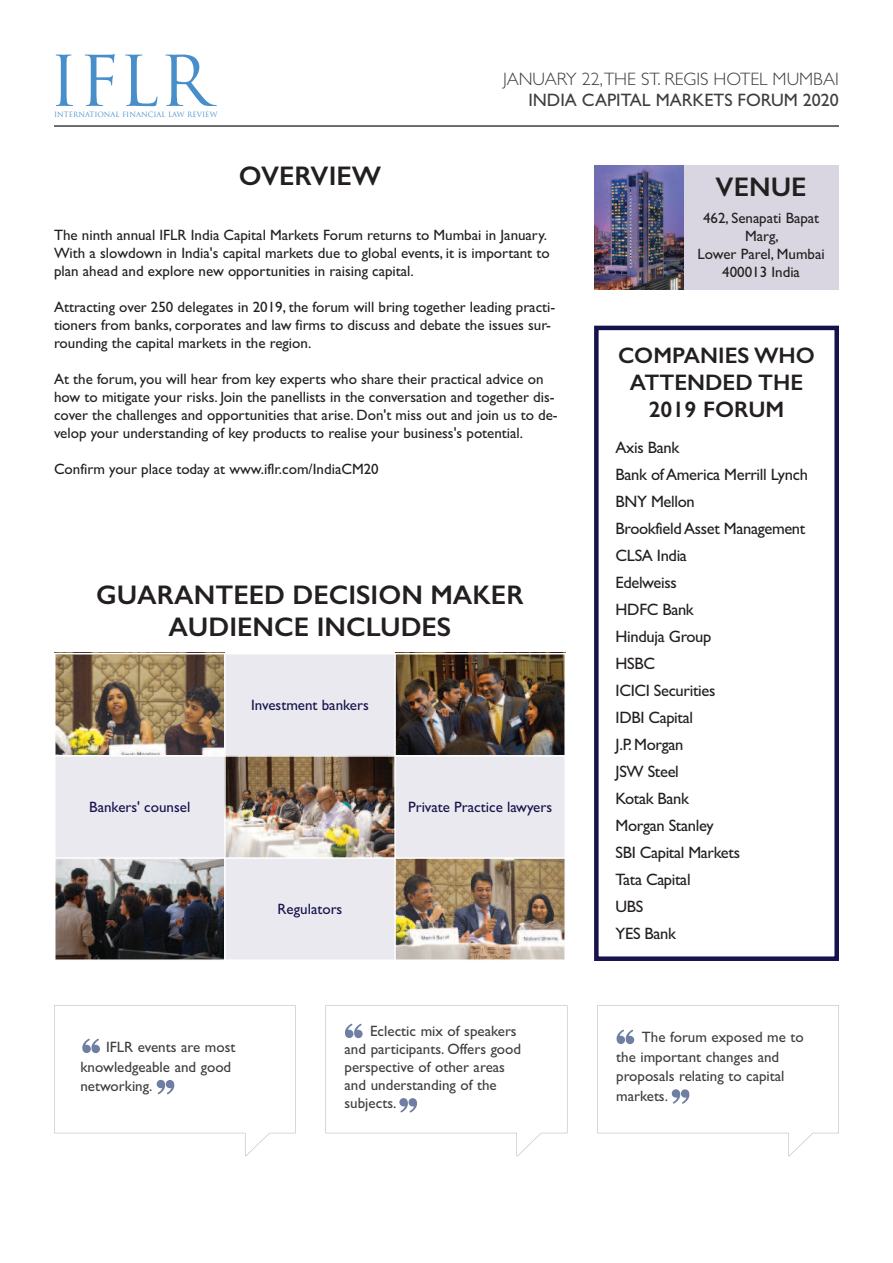
<style>
.page{position:relative;width:893px;height:1263px;background:#fff}
.page>*{position:absolute;margin:0;border:0;box-sizing:border-box;transform-origin:0 0}
.t1{font:600 27px/32.4px "Gill Sans";color:#231f20;text-align:center}
.t2{font:600 22.5px/27px "Gill Sans";color:#231f20;text-align:center}
.t3{font:300 18px "Gill Sans";color:#3e3e3f}
.t4{font:18px "Gill Sans";color:#3e3e3f}
.t5{font:16.5px/27px "Gill Sans";letter-spacing:-.02em;color:#231f20}
.t6{font:15px/18px "Gill Sans";color:#231f20}
.t7{font:15px/19.5px "Gill Sans";color:#3e3e3f}
.t8{font:15px "Gill Sans";color:#16124c}
.t9{font:7.05px "Trajan";color:#488eca}
</style>
<div class="page">
<hr style="left:54px;top:125px;width:785px;height:2px;background:#3e3e3f">
<div style="left:594px;top:326px;width:245px;height:635px;border:4px solid #16124c"></div>
<img style="left:56px;top:654px;width:168px;height:101px">
<div style="left:225px;top:653px;width:170px;height:103px;background:#e9e9ef"></div>
<img style="left:396px;top:654px;width:168px;height:101px">
<div style="left:54px;top:756px;width:171px;height:102px;background:#e9e9ef"></div>
<img style="left:226px;top:757px;width:168px;height:100px">
<div style="left:395px;top:756px;width:171px;height:102px;background:#e9e9ef"></div>
<img style="left:56px;top:859px;width:168px;height:100px">
<div style="left:225px;top:858px;width:170px;height:103px;background:#e9e9ef"></div>
<img style="left:396px;top:859px;width:168px;height:100px">
<hr style="left:54px;top:653px;width:2px;height:308px;background:#fff">
<hr style="left:224px;top:653px;width:2px;height:308px;background:#fff">
<hr style="left:394px;top:653px;width:2px;height:308px;background:#fff">
<hr style="left:564px;top:653px;width:2px;height:308px;background:#fff">
<hr style="left:54px;top:653px;width:512px;height:1px;background:#fff">
<hr style="left:54px;top:755px;width:512px;height:2px;background:#fff">
<hr style="left:54px;top:857px;width:512px;height:2px;background:#fff">
<hr style="left:54px;top:959px;width:512px;height:2px;background:#fff">
<div style="left:683px;top:165px;width:156px;height:125px;background:#d9d6e1"></div>
<img style="left:594px;top:165px;width:89px;height:125px">
<svg style="left:56px;top:55px;width:17px;height:51px"></svg>
<svg style="left:85px;top:54px;width:30px;height:52px"></svg>
<svg style="left:125px;top:55px;width:32px;height:51px"></svg>
<svg style="left:165px;top:55px;width:52px;height:51px"></svg>
<svg style="left:54px;top:1005px;width:242px;height:151px"></svg>
<svg style="left:597px;top:1005px;width:242px;height:151px"></svg>
<svg style="left:326px;top:1005px;width:241px;height:151px"></svg>
<p class="t9" style="left:54px;top:111px;width:165px">INTERNATIONAL FINANCIAL LAW REVIEW</p>
<h1 class="t1" style="left:239px;top:159px;width:144px">OVERVIEW</h1>
<p class="t3" style="left:503px;top:69px;width:337px">JANUARY 22,THE ST. REGIS HOTEL MUMBAI</p>
<p class="t4" style="left:528px;top:90px;width:312px">INDIA CAPITAL MARKETS FORUM 2020</p>
<h1 class="t1" style="left:716px;top:170px;width:93px">VENUE</h1>
<p class="t6" style="left:54px;top:226px;width:497px">The ninth annual IFLR India Capital Markets Forum returns to Mumbai in January.<br>With a slowdown in India's capital markets due to global events, it is important to plan ahead and explore new opportunities in raising capital.</p>
<p class="t6" style="left:54px;top:298px;width:503px">Attracting over 250 delegates in 2019, the forum will bring together leading practi&shy;tioners from banks, corporates and law firms to discuss and debate the issues sur&shy;rounding the capital markets in the region.</p>
<p class="t6" style="left:54px;top:370px;width:505px">At the forum, you will hear from key experts who share their practical advice on how to mitigate your risks. Join the panellists in the conversation and together dis&shy;cover the challenges and opportunities that arise. Don't miss out and join us to de&shy;velop your understanding of key products to realise your business's potential.</p>
<p class="t6" style="left:54px;top:460px;width:326px">Confirm your place today at www.iflr.com/IndiaCM20</p>
<h1 class="t1" style="left:96px;top:578px;width:429px">GUARANTEED DECISION MAKER<br>AUDIENCE INCLUDES</h1>
<p class="t8" style="left:251px;top:696px;width:119px">Investment bankers</p>
<p class="t8" style="left:89px;top:798px;width:103px">Bankers' counsel</p>
<p class="t8" style="left:408px;top:798px;width:146px">Private Practice lawyers</p>
<p class="t8" style="left:278px;top:900px;width:66px">Regulators</p>
<p class="t6" style="left:697px;top:209px;width:129px;text-align:center">462, Senapati Bapat<br>Marg,<br>Lower Parel, Mumbai<br>400013 India</p>
<h2 class="t2" style="left:618px;top:342px;width:198px">COMPANIES WHO<br>ATTENDED THE<br>2019 FORUM</h2>
<p class="t5" style="left:616px;top:434px;width:194px">Axis Bank<br>Bank ofAmerica Merrill Lynch<br>BNY Mellon<br>Brookfield Asset Management<br>CLSA India<br>Edelweiss<br>HDFC Bank<br>Hinduja Group<br>HSBC<br>ICICI Securities<br>IDBI Capital<br>J.P. Morgan<br>JSW Steel<br>Kotak Bank<br>Morgan Stanley<br>SBI Capital Markets<br>Tata Capital<br>UBS<br>YES Bank</p>
<p class="t7" style="left:345px;top:1021px;width:178px;line-height:18px;text-indent:26px">Eclectic mix of speakers and participants. Offers good perspective of other areas and understanding of the subjects.</p>
<p class="t7" style="left:80px;top:1037px;width:157px;text-indent:26px">IFLR events are most knowledgeable and good networking.</p>
<p class="t7" style="left:616px;top:1027px;width:189px;text-indent:26px">The forum exposed me to the important changes and proposals relating to capital markets.</p>
</div>
